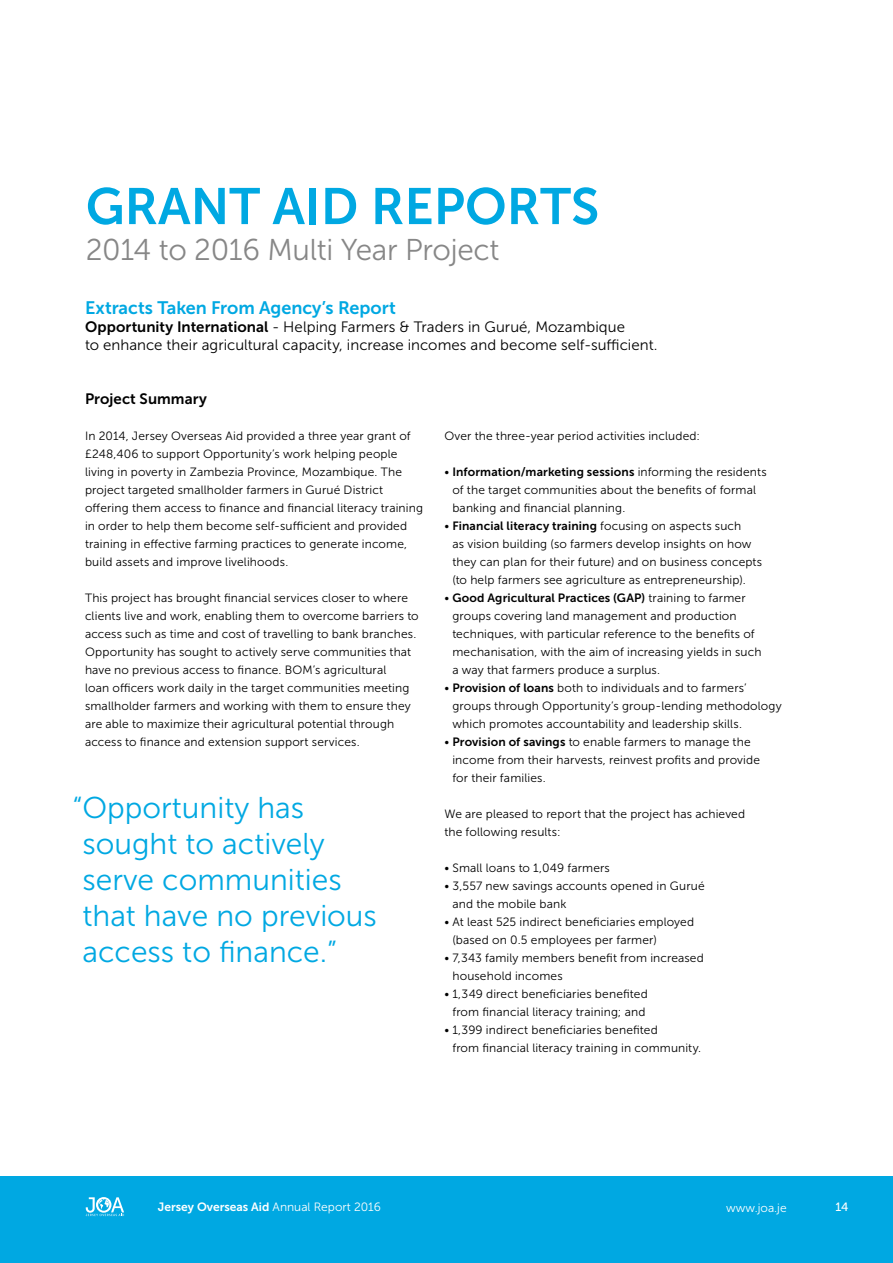
<style>
.page{position:relative;width:893px;height:1263px;background:#fff}
.page>*{position:absolute;margin:0;border:0;box-sizing:border-box;transform-origin:0 0}
.t1{font:51px "Museo Sans 700";color:#00a8e2}
.t2{font:30px/36px "Museo Sans 300";color:#00a8e2}
.t3{font:30px "Museo Sans 300";letter-spacing:-.01em;color:#878787}
.t4{font:18px "Museo Sans 700";color:#00a8e2}
.t5{font:15px/18px "Museo Sans 300";letter-spacing:.005em;color:#000}
.t6{font:15px "Museo Sans 700";letter-spacing:.005em;color:#000}
.t7{font:12px/18px "Museo Sans 300";letter-spacing:.01em;color:#000}
.t8{font:12px "Museo Sans 700";letter-spacing:.01em;color:#000}
.t9{font:12px "Museo Sans 700";color:#fff}
.t10{font:12px "Museo Sans 300";color:#fff}
.t11{font:12px "Museo Sans 500";color:#fff}
.s1{font-family:"Museo Sans 700"}
.s2{font-family:"Museo Sans 300"}
</style>
<div class="page">
<div style="left:0;top:1176px;width:893px;height:87px;background:#00a8e2"></div>
<svg style="left:86px;top:1197px;width:38px;height:19px"></svg>
<h1 class="t1" style="left:86px;top:178px;width:515px">GRANT AID REPORTS</h1>
<h2 class="t3" style="left:86px;top:234px;width:415px">2014 to 2016 Multi Year Project</h2>
<h3 class="t4" style="left:85px;top:298px;width:312px">Extracts Taken From Agency’s Report</h3>
<p class="t5" style="left:85px;top:318px;width:574px"><span class="s1">Opportunity International</span> - Helping Farmers &amp; Traders in Gurué, Mozambique<br>to enhance their agricultural capacity, increase incomes and become self-sufficient.</p>
<p class="t6" style="left:85px;top:391px;width:124px">Project Summary</p>
<p class="t7" style="left:85px;top:427px;width:339px">In 2014, Jersey Overseas Aid provided a three year grant of £248,406 to support Opportunity’s work helping people living in poverty in Zambezia Province, Mozambique. The project targeted smallholder farmers in Gurué District offering them access to finance and financial literacy training in order to help them become self-sufficient and provided training in effective farming practices to generate income, build assets and improve livelihoods.</p>
<p class="t7" style="left:85px;top:589px;width:335px">This project has brought financial services closer to where clients live and work, enabling them to overcome barriers to access such as time and cost of travelling to bank branches.<br>Opportunity has sought to actively serve communities that have no previous access to finance. BOM’s agricultural<br>loan officers work daily in the target communities meeting smallholder farmers and working with them to ensure they are able to maximize their agricultural potential through access to finance and extension support services.</p>
<h2 class="t2" style="left:83px;top:790px;width:296px;text-indent:-10px">“Opportunity has sought to actively serve communities that have no previous access to finance.”</h2>
<p class="t7" style="left:444px;top:427px;width:257px">Over the three-year period activities included:</p>
<p class="t8" style="left:444px;top:465px;width:324px"><span class="s2">•</span> Information/marketing sessions <span class="s2">informing the residents</span></p>
<p class="t7" style="left:452px;top:481px;width:305px">of the target communities about the benefits of formal banking and financial planning.</p>
<p class="t8" style="left:444px;top:519px;width:298px"><span class="s2">•</span> Financial literacy training <span class="s2">focusing on aspects such</span></p>
<p class="t7" style="left:452px;top:535px;width:311px">as vision building (so farmers develop insights on how they can plan for their future) and on business concepts (to help farmers see agriculture as entrepreneurship).</p>
<p class="t8" style="left:444px;top:591px;width:303px"><span class="s2">•</span> Good Agricultural Practices (GAP) <span class="s2">training to farmer</span></p>
<p class="t7" style="left:452px;top:607px;width:311px">groups covering land management and production techniques, with particular reference to the benefits of mechanisation, with the aim of increasing yields in such a way that farmers produce a surplus.</p>
<p class="t7" style="left:452px;top:679px;width:331px;text-indent:-8px">• <span class="s1">Provision of loans</span> both to individuals and to farmers’ groups through Opportunity’s group-lending methodology which promotes accountability and leadership skills.</p>
<p class="t7" style="left:452px;top:733px;width:309px;text-indent:-8px">• <span class="s1">Provision of savings</span> to enable farmers to manage the income from their harvests, reinvest profits and provide for their families.</p>
<p class="t7" style="left:444px;top:805px;width:302px">We are pleased to report that the project has achieved the following results:</p>
<p class="t7" style="left:444px;top:859px;width:167px">• Small loans to 1,049 farmers</p>
<p class="t7" style="left:452px;top:877px;width:254px;text-indent:-8px">• 3,557 new savings accounts opened in Gurué and the mobile bank</p>
<p class="t7" style="left:452px;top:913px;width:243px;text-indent:-8px">• At least 525 indirect beneficiaries employed (based on 0.5 employees per farmer)</p>
<p class="t7" style="left:452px;top:949px;width:253px;text-indent:-8px">• 7,343 family members benefit from increased household incomes</p>
<p class="t7" style="left:444px;top:985px;width:205px;text-align:center">• 1,349 direct beneficiaries benefited from financial literacy training; and</p>
<p class="t7" style="left:452px;top:1021px;width:250px;text-indent:-8px">• 1,399 indirect beneficiaries benefited<br>from financial literacy training in community.</p>
<p class="t9" style="left:158px;top:1201px;width:225px">Jersey Overseas Aid <span class="s2">Annual Report 2016</span></p>
<p class="t10" style="left:726px;top:1201px;width:62px">www.joa.je</p>
<p class="t11" style="left:835px;top:1201px;width:14px">14</p>
</div>
